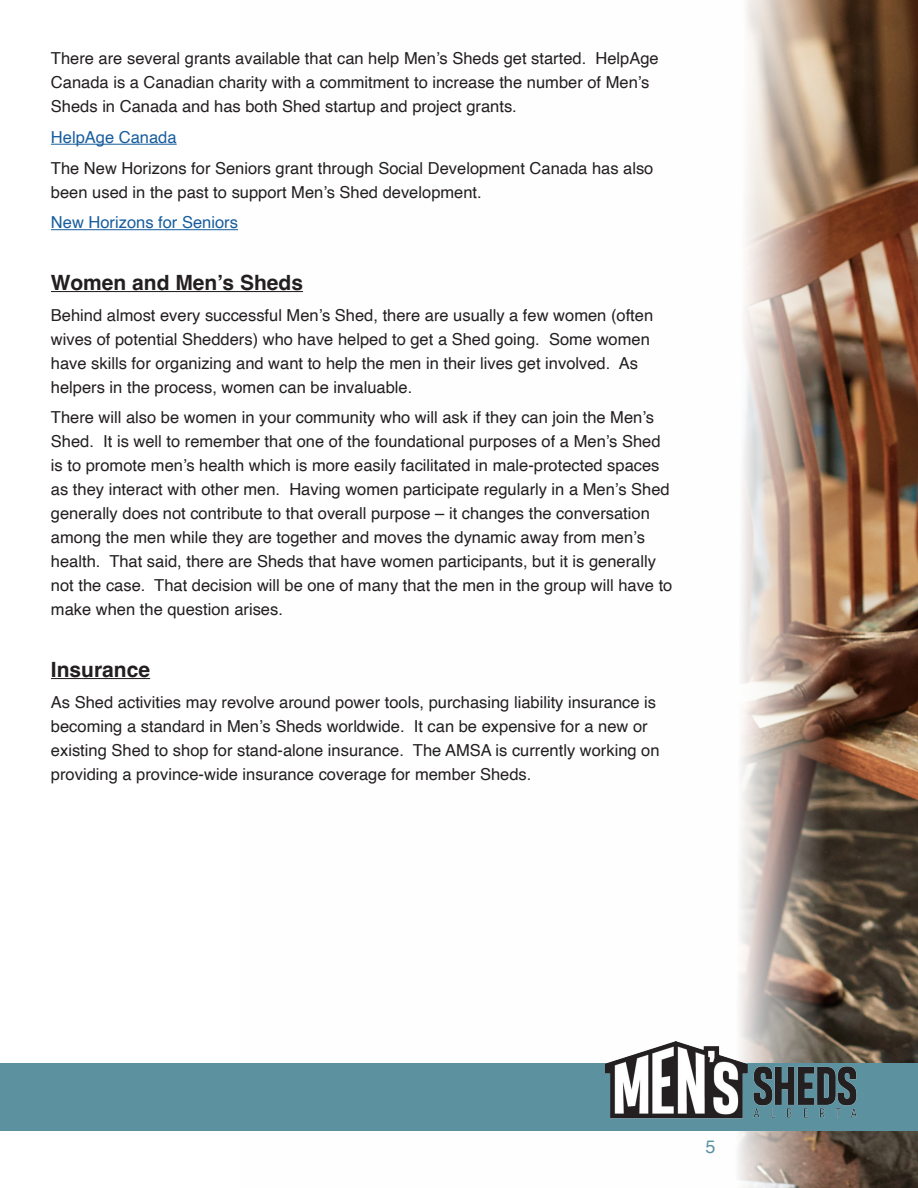
<style>
.page{position:relative;width:918px;height:1188px;background:#fff}
.page>*{position:absolute;margin:0;border:0;box-sizing:border-box;transform-origin:0 0}
.t1{font:700 21px "Helvetica";color:#231f20}
.t2{font:18px "Helvetica";color:#5c919f}
.t3{font:16.5px/24px "Helvetica";color:#231f20}
.t4{font:16.5px "Helvetica";color:#175d9e}
</style>
<div class="page">
<img style="left:240px;top:0;width:678px;height:1188px">
<div style="left:0;top:1064px;width:918px;height:67px;background:#5c919f"></div>
<img style="left:606px;top:1042px;width:252px;height:77px">
<hr style="left:51px;top:144px;width:126px;height:1px;background:#175d9e">
<hr style="left:51px;top:229px;width:187px;height:1px;background:#175d9e">
<hr style="left:51px;top:291px;width:252px;height:1px;background:#231f20">
<hr style="left:51px;top:678px;width:99px;height:1px;background:#231f20">
<p class="t3" style="left:51px;top:47px;width:609px">There are several grants available that can help Men’s Sheds get started. HelpAge<br>Canada is a Canadian charity with a commitment to increase the number of Men’s<br>Sheds in Canada and has both Shed startup and project grants.</p>
<p class="t4" style="left:51px;top:124px;width:127px">HelpAge Canada</p>
<p class="t3" style="left:51px;top:156px;width:604px">The New Horizons for Seniors grant through Social Development Canada has also been used in the past to support Men’s Shed development.</p>
<p class="t4" style="left:51px;top:210px;width:189px">New Horizons for Seniors</p>
<p class="t1" style="left:51px;top:270px;width:254px">Women and Men’s Sheds</p>
<p class="t3" style="left:51px;top:303px;width:604px">Behind almost every successful Men’s Shed, there are usually a few women (often wives of potential Shedders) who have helped to get a Shed going. Some women have skills for organizing and want to help the men in their lives get involved. As helpers in the process, women can be invaluable.</p>
<p class="t3" style="left:51px;top:406px;width:623px">There will also be women in your community who will ask if they can join the Men’s Shed. It is well to remember that one of the foundational purposes of a Men’s Shed is to promote men’s health which is more easily facilitated in male-protected spaces as they interact with other men. Having women participate regularly in a Men’s Shed generally does not contribute to that overall purpose – it changes the conversation among the men while they are together and moves the dynamic away from men’s health. That said, there are Sheds that have women participants, but it is generally not the case. That decision will be one of many that the men in the group will have to make when the question arises.</p>
<p class="t1" style="left:51px;top:657px;width:101px">Insurance</p>
<p class="t3" style="left:51px;top:690px;width:610px">As Shed activities may revolve around power tools, purchasing liability insurance is becoming a standard in Men’s Sheds worldwide. It can be expensive for a new or existing Shed to shop for stand-alone insurance. The AMSA is currently working on providing a province-wide insurance coverage for member Sheds.</p>
<p class="t2" style="left:705px;top:1133px;width:12px">5</p>
</div>
